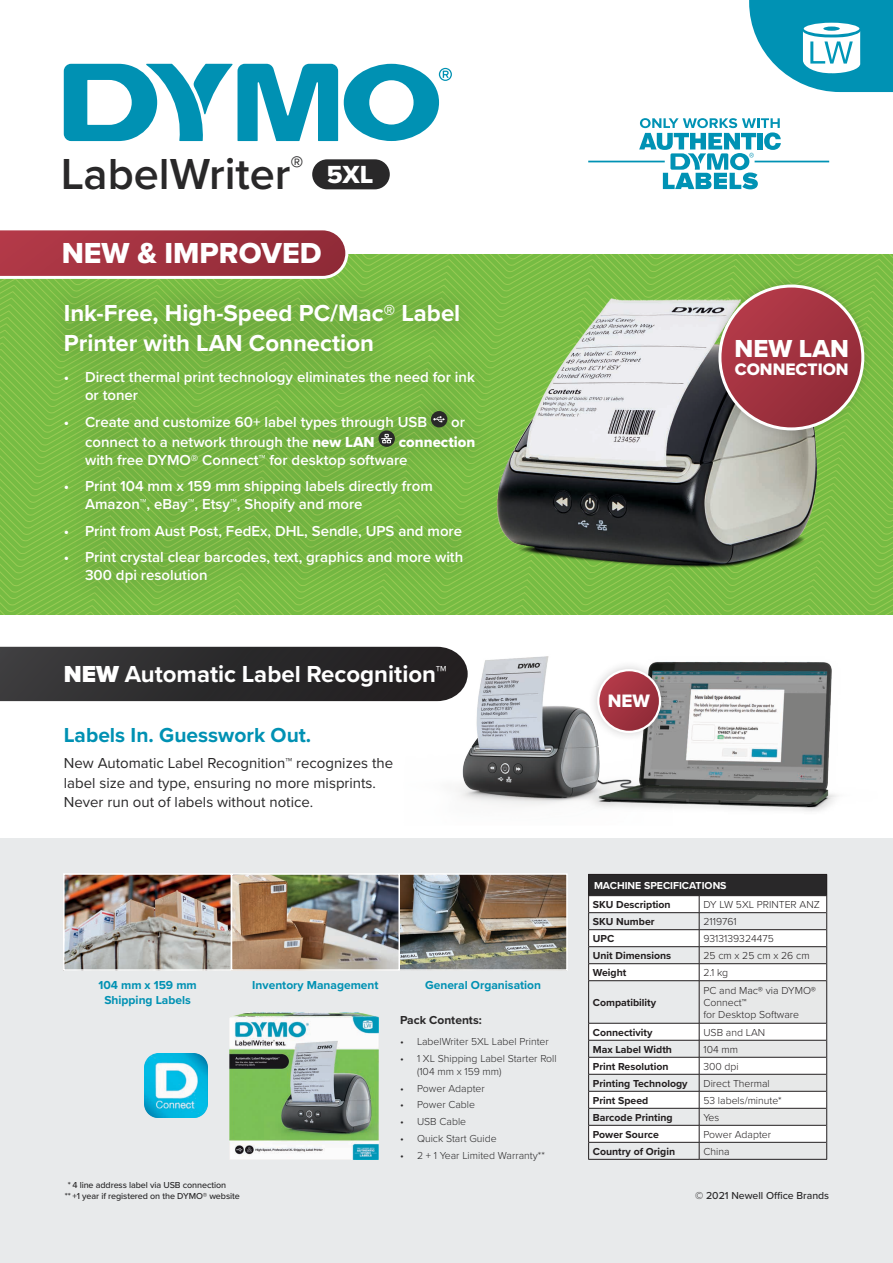
<style>
.page{position:relative;width:893px;height:1263px;background:#fff}
.page>*{position:absolute;margin:0;border:0;box-sizing:border-box;transform-origin:0 0}
.t1{font:600 45px "Proxima Nova";color:#292829}
.t2{font:30px "Proxima Nova Extrabld";color:#fff}
.t3{font:25.5px "Proxima Nova Extrabld";color:#fff}
.t4{font:700 24px/30px "Proxima Nova";color:#fff}
.t5{font:700 21px "Proxima Nova";color:#0091b3}
.t6{font:18.6px "Proxima Nova Extrabld";color:#fff}
.t7{font:17.25px "Proxima Nova Extrabld";color:#fff}
.t8{font:600 15px/18px "Proxima Nova";color:#fff}
.t9{font:15px/19.5px "Proxima Nova";color:#292829}
.t10{font:15px "Proxima Nova Extrabld";color:#fff}
.t11{font:700 12px/14.4px "Proxima Nova";color:#0091b3;text-align:center}
.t12{font:700 12px "Proxima Nova";color:#292829}
.t13{font:700 10.5px "Proxima Nova";color:#231f20}
.t14{font:300 10.5px/12px "Proxima Nova";color:#231f20}
.t15{font:300 10.5px/12.6px "Proxima Nova";color:#292829}
.t16{font:500 10.5px "Proxima Nova";color:#292829}
.t17{font:700 10.5px "Proxima Nova";color:#fff}
.t18{font:500 9px/10.8px "Proxima Nova";letter-spacing:-.01em;color:#292829}
.s1{font-family:"Proxima Nova Extrabld";font-weight:400;font-size:25.65px;color:#fff}
.s2{font-family:"Proxima Nova Extrabld";font-weight:400}
.s3{font-weight:900}
</style>
<div class="page">
<svg style="left:350px;top:254px;width:543px;height:37px;background:#7dbf46"></svg>
<svg style="left:0;top:291px;width:893px;height:323px;background:#7cbe46"></svg>
<svg style="left:344px;top:64px;width:108px;height:77px"></svg>
<svg style="left:64px;top:64px;width:274px;height:77px"></svg>
<div style="left:312px;top:159px;width:78px;height:30px;background:#292829;border-radius:15px"></div>
<div style="left:0;top:838px;width:893px;height:425px;background:#e8eaeb"></div>
<svg style="left:749px;top:0;width:144px;height:93px"></svg>
<hr style="left:755px;top:161px;width:74px;height:1px;background:#0092b4">
<hr style="left:588px;top:161px;width:77px;height:1px;background:#0092b4">
<svg style="left:639px;top:118px;width:142px;height:71px"></svg>
<img style="left:399px;top:646px;width:438px;height:166px">
<div style="left:588px;top:660px;width:82px;height:82px;background:#231f20;opacity:.2"></div>
<svg style="left:598px;top:670px;width:62px;height:62px;background:#a63d49"></svg>
<div style="left:597px;top:669px;width:64px;height:64px;border:2px solid #fff;border-radius:50%"></div>
<img style="left:66px;top:876px;width:499px;height:92px">
<div style="left:63px;top:873px;width:169px;height:98px;border:2px solid #fff"></div>
<div style="left:398px;top:873px;width:170px;height:98px;border:2px solid #fff"></div>
<div style="left:231px;top:873px;width:169px;height:98px;border:2px solid #fff"></div>
<div style="left:589px;top:874px;width:238px;height:22px;background:#292829"></div>
<svg style="left:589px;top:896px;width:110px;height:16px;background:#fbfbfb"></svg>
<svg style="left:589px;top:913px;width:110px;height:246px"></svg>
<hr style="left:588px;top:874px;width:111px;height:1px;background:#231f20">
<hr style="left:699px;top:874px;width:128px;height:1px;background:#231f20">
<svg style="left:588px;top:875px;width:1px;height:106px"></svg>
<hr style="left:588px;top:981px;width:1px;height:42px;background:#231f20">
<svg style="left:588px;top:1023px;width:1px;height:136px"></svg>
<hr style="left:588px;top:1159px;width:111px;height:1px;background:#231f20">
<hr style="left:589px;top:895px;width:110px;height:1px;background:#231f20">
<hr style="left:589px;top:912px;width:110px;height:1px;background:#231f20">
<hr style="left:589px;top:929px;width:110px;height:1px;background:#231f20">
<hr style="left:589px;top:946px;width:110px;height:1px;background:#231f20">
<hr style="left:589px;top:963px;width:110px;height:1px;background:#231f20">
<hr style="left:589px;top:980px;width:110px;height:1px;background:#231f20">
<hr style="left:589px;top:1023px;width:110px;height:1px;background:#231f20">
<hr style="left:589px;top:1040px;width:110px;height:1px;background:#231f20">
<hr style="left:589px;top:1057px;width:110px;height:1px;background:#231f20">
<hr style="left:589px;top:1074px;width:110px;height:1px;background:#231f20">
<hr style="left:589px;top:1091px;width:110px;height:1px;background:#231f20">
<hr style="left:589px;top:1108px;width:110px;height:1px;background:#231f20">
<hr style="left:589px;top:1125px;width:110px;height:1px;background:#231f20">
<hr style="left:589px;top:1142px;width:110px;height:1px;background:#231f20">
<hr style="left:699px;top:1159px;width:128px;height:1px;background:#231f20">
<svg style="left:699px;top:895px;width:128px;height:264px"></svg>
<img style="left:144px;top:1054px;width:63px;height:63px">
<svg style="left:0;top:647px;width:468px;height:54px;background:#2e2d2e"></svg>
<img style="left:497px;top:298px;width:320px;height:270px">
<div style="left:42px;top:281px;width:455px;height:323px;background:#231f20;opacity:.4"></div>
<div style="left:431px;top:411px;width:16px;height:16px;background:#292829;border-radius:50%"></div>
<svg style="left:433px;top:416px;width:12px;height:6px"></svg>
<svg style="left:378px;top:430px;width:17px;height:17px"></svg>
<svg style="left:382px;top:434px;width:10px;height:9px"></svg>
<div style="left:709px;top:276px;width:164px;height:163px;background:#231f20;opacity:.2"></div>
<svg style="left:720px;top:286px;width:143px;height:143px;background:#a43946"></svg>
<div style="left:718px;top:285px;width:146px;height:145px;border:3px solid #fff;border-radius:50%"></div>
<img style="left:230px;top:1012px;width:148px;height:147px">
<svg style="left:0;top:230px;width:350px;height:223px;background:#829e46"></svg>
<h1 class="t1" style="left:61px;top:141px;width:314px">LabelWriter<sup>®</sup> <span class="s1">5XL</span></h1>
<h2 class="t2" style="left:62px;top:231px;width:261px">NEW &amp; IMPROVED</h2>
<h3 class="t4" style="left:64px;top:297px;width:398px">Ink-Free, High-Speed PC/Mac® Label<br>Printer with LAN Connection</h3>
<p class="t8" style="left:85px;top:367px;width:391px;text-indent:-21px">• Direct thermal print technology eliminates the need for ink or toner</p>
<p class="t8" style="left:64px;top:413px;width:365px">• Create and customize 60+ label types through USB</p>
<p class="t8" style="left:451px;top:413px;width:15px">or</p>
<p class="t8" style="left:85px;top:432px;width:291px">connect to a network through the <span class="s2">new LAN</span></p>
<p class="t10" style="left:399px;top:431px;width:78px">connection</p>
<p class="t8" style="left:85px;top:450px;width:324px">with free DYMO® Connect™ for desktop software</p>
<p class="t8" style="left:85px;top:477px;width:349px;text-indent:-21px">• Print 104 mm x 159 mm shipping labels directly from<br>Amazon™, eBay™, Etsy™, Shopify and more</p>
<p class="t8" style="left:64px;top:521px;width:400px">• Print from Aust Post, FedEx, DHL, Sendle, UPS and more</p>
<p class="t8" style="left:85px;top:548px;width:380px;text-indent:-21px">• Print crystal clear barcodes, text, graphics and more with<br>300 dpi resolution</p>
<h3 class="t4" style="left:64px;top:658px;width:384px"><span class="s3">NEW</span> Automatic Label Recognition™</h3>
<h3 class="t5" style="left:64px;top:720px;width:249px">Labels In. Guesswork Out.</h3>
<p class="t9" style="left:64px;top:753px;width:331px">New Automatic Label Recognition™ recognizes the label size and type, ensuring no more misprints.<br>Never run out of labels without notice.</p>
<p class="t11" style="left:98px;top:978px;width:100px">104 mm x 159 mm<br>Shipping Labels</p>
<p class="t11" style="left:252px;top:978px;width:128px">Inventory Management</p>
<p class="t11" style="left:425px;top:978px;width:117px">General Organisation</p>
<p class="t12" style="left:400px;top:1011px;width:83px">Pack Contents:</p>
<p class="t15" style="left:400px;top:1035px;width:150px">• LabelWriter 5XL Label Printer</p>
<p class="t15" style="left:417px;top:1052px;width:141px;text-indent:-17px">• 1 XL Shipping Label Starter Roll (104 mm x 159 mm)</p>
<p class="t15" style="left:400px;top:1081px;width:86px">• Power Adapter</p>
<p class="t15" style="left:400px;top:1098px;width:77px">• Power Cable</p>
<p class="t15" style="left:400px;top:1115px;width:68px">• USB Cable</p>
<p class="t15" style="left:400px;top:1132px;width:98px">• Quick Start Guide</p>
<p class="t15" style="left:400px;top:1148px;width:146px">• 2 + 1 Year Limited Warranty**</p>
<h3 class="t3" style="left:734px;top:329px;width:116px">NEW LAN</h3>
<p class="t7" style="left:735px;top:356px;width:115px">CONNECTION</p>
<p class="t6" style="left:608px;top:687px;width:44px">NEW</p>
<p class="t17" style="left:594px;top:877px;width:134px">MACHINE SPECIFICATIONS</p>
<p class="t13" style="left:593px;top:897px;width:79px">SKU Description</p>
<p class="t14" style="left:703px;top:898px;width:118px">DY LW 5XL PRINTER ANZ</p>
<p class="t13" style="left:593px;top:914px;width:63px">SKU Number</p>
<p class="t14" style="left:703px;top:915px;width:35px">2119761</p>
<p class="t13" style="left:593px;top:931px;width:23px">UPC</p>
<p class="t14" style="left:703px;top:932px;width:72px">9313139324475</p>
<p class="t13" style="left:593px;top:948px;width:80px">Unit Dimensions</p>
<p class="t14" style="left:703px;top:949px;width:108px">25 cm x 25 cm x 26 cm</p>
<p class="t13" style="left:593px;top:965px;width:35px">Weight</p>
<p class="t14" style="left:703px;top:966px;width:26px">2.1 kg</p>
<p class="t13" style="left:593px;top:995px;width:65px">Compatibility</p>
<p class="t14" style="left:703px;top:984px;width:114px">PC and Mac® via DYMO®<br>Connect™<br>for Desktop Software</p>
<p class="t13" style="left:593px;top:1024px;width:61px">Connectivity</p>
<p class="t14" style="left:703px;top:1026px;width:63px">USB and LAN</p>
<p class="t13" style="left:593px;top:1041px;width:81px">Max Label Width</p>
<p class="t14" style="left:703px;top:1043px;width:36px">104 mm</p>
<p class="t13" style="left:593px;top:1058px;width:77px">Print Resolution</p>
<p class="t14" style="left:703px;top:1060px;width:37px">300 dpi</p>
<p class="t13" style="left:593px;top:1075px;width:96px">Printing Technology</p>
<p class="t14" style="left:703px;top:1077px;width:68px">Direct Thermal</p>
<p class="t13" style="left:593px;top:1092px;width:57px">Print Speed</p>
<p class="t14" style="left:703px;top:1094px;width:80px">53 labels/minute*</p>
<p class="t13" style="left:593px;top:1110px;width:81px">Barcode Printing</p>
<p class="t14" style="left:703px;top:1111px;width:17px">Yes</p>
<p class="t13" style="left:593px;top:1127px;width:67px">Power Source</p>
<p class="t14" style="left:703px;top:1128px;width:69px">Power Adapter</p>
<p class="t13" style="left:593px;top:1143px;width:84px">Country of Origin</p>
<p class="t14" style="left:703px;top:1145px;width:28px">China</p>
<p class="t18" style="left:65px;top:1180px;width:176px;text-indent:3px">* 4 line address label via USB connection<br>** +1 year if registered on the DYMO® website</p>
<p class="t16" style="left:695px;top:1188px;width:136px">© 2021 Newell Office Brands</p>
</div>
